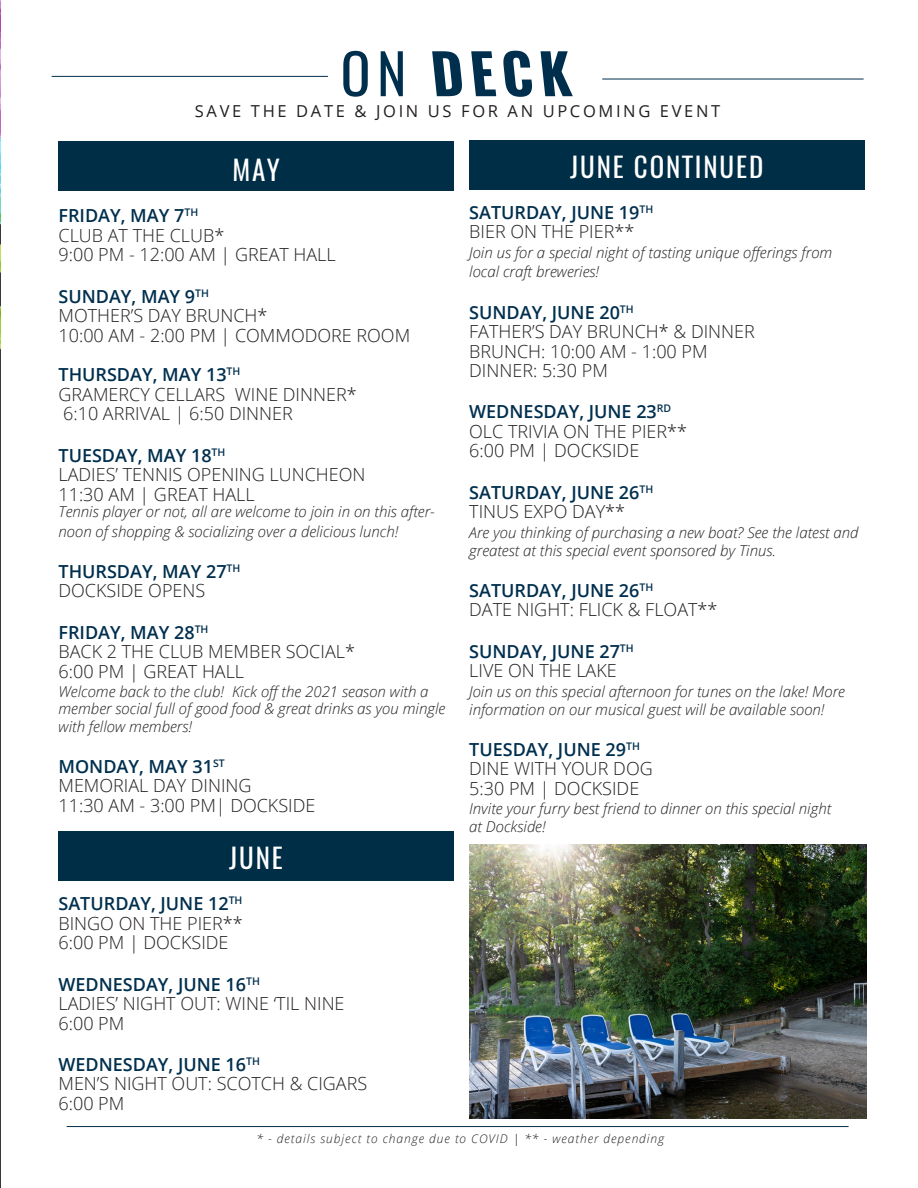
<style>
.page{position:relative;width:918px;height:1188px;background:#fff}
.page>*{position:absolute;margin:0;border:0;box-sizing:border-box;transform-origin:0 0}
.t1{font:700 55.5px "Oswald";color:#002f4e}
.t2{font:27px "Oswald";letter-spacing:.07em;color:#fff}
.t3{font:300 18px/19.5px "Open Sans";color:#231f20}
.t4{font:600 18px/19.5px "Open Sans";color:#002f4e}
.t5{font:16.5px "Open Sans";letter-spacing:.16em;color:#231f20}
.t6{font:italic 300 15px/18px "Open Sans";color:#231f20}
.t7{font:italic 300 12px "Open Sans";letter-spacing:.08em;color:#231f20}
.s1{font-weight:400;font-style:italic}
.s2{font-weight:600;color:#002f4e}
.s3{font-weight:300;color:#231f20}
</style>
<div class="page">
<hr style="left:52px;top:76px;width:276px;height:1px;background:#002f4e">
<hr style="left:602px;top:79px;width:262px;height:1px;background:#002f4e">
<div style="left:58px;top:141px;width:396px;height:49px;background:#002e46"></div>
<div style="left:58px;top:832px;width:396px;height:49px;background:#002e46"></div>
<div style="left:469px;top:140px;width:395px;height:50px;background:#002e46"></div>
<hr style="left:67px;top:1126px;width:782px;height:1px;background:#002e46">
<img style="left:469px;top:845px;width:397px;height:274px">
<hr style="left:0;top:0;width:1px;height:1188px;background:#383839">
<img style="left:0;top:0;width:1px;height:350px">
<p class="t1" style="left:342px;top:35px;width:241px"><span class="s1">ON</span> DECK</p>
<p class="t5" style="left:195px;top:99px;width:527px">SAVE THE DATE &amp; JOIN US FOR AN UPCOMING EVENT</p>
<p class="t2" style="left:232px;top:151px;width:49px">MAY</p>
<p class="t3" style="left:58px;top:206px;width:279px"><span class="s2">FRIDAY, MAY 7</span><sup>TH<br></sup>CLUB AT THE CLUB*<br>9:00 PM - 12:00 AM | GREAT HALL</p>
<p class="t3" style="left:58px;top:286px;width:353px"><span class="s2">SUNDAY, MAY 9</span><sup>TH<br></sup>MOTHER’S DAY BRUNCH*<br>10:00 AM - 2:00 PM | COMMODORE ROOM</p>
<p class="t3" style="left:58px;top:365px;width:300px"><span class="s2">THURSDAY, MAY 13</span><sup>TH<br></sup>GRAMERCY CELLARS WINE DINNER*<br>6:10 ARRIVAL | 6:50 DINNER</p>
<p class="t3" style="left:58px;top:445px;width:309px"><span class="s2">TUESDAY, MAY 18</span><sup>TH<br></sup>LADIES’ TENNIS OPENING LUNCHEON<br>11:30 AM | GREAT HALL</p>
<p class="t6" style="left:58px;top:501px;width:378px;line-height:19.5px">Tennis player or not, all are welcome to join in on this after&shy;noon of shopping &amp; socializing over a delicious lunch!</p>
<p class="t4" style="left:58px;top:561px;width:183px">THURSDAY, MAY 27<sup>TH<br></sup><span class="s3">DOCKSIDE OPENS</span></p>
<p class="t3" style="left:58px;top:622px;width:298px"><span class="s2">FRIDAY, MAY 28</span><sup>TH<br></sup>BACK 2 THE CLUB MEMBER SOCIAL*<br>6:00 PM | GREAT HALL</p>
<p class="t6" style="left:58px;top:683px;width:388px;line-height:16.5px">Welcome back to the club! Kick off the 2021 season with a member social full of good food &amp; great drinks as you mingle</p>
<p class="t6" style="left:58px;top:717px;width:135px">with fellow members!</p>
<p class="t3" style="left:58px;top:756px;width:258px"><span class="s2">MONDAY, MAY 31</span><sup>ST<br></sup>MEMORIAL DAY DINING<br>11:30 AM - 3:00 PM| DOCKSIDE</p>
<p class="t2" style="left:229px;top:839px;width:55px">JUNE</p>
<p class="t3" style="left:58px;top:894px;width:186px;text-align:justify"><span class="s2">SATURDAY, JUNE 12</span><sup>TH </sup>BINGO ON THE PIER** 6:00 PM | DOCKSIDE</p>
<p class="t3" style="left:58px;top:974px;width:288px"><span class="s2">WEDNESDAY, JUNE 16</span><sup>TH<br></sup>LADIES’ NIGHT OUT: WINE ‘TIL NINE<br>6:00 PM</p>
<p class="t3" style="left:58px;top:1054px;width:310px"><span class="s2">WEDNESDAY, JUNE 16</span><sup>TH<br></sup>MEN’S NIGHT OUT: SCOTCH &amp; CIGARS<br>6:00 PM</p>
<p class="t2" style="left:570px;top:148px;width:195px">JUNE CONTINUED</p>
<p class="t4" style="left:469px;top:202px;width:186px">SATURDAY, JUNE 19<sup>TH<br></sup><span class="s3">BIER ON THE PIER**</span></p>
<p class="t6" style="left:469px;top:242px;width:365px;line-height:19.5px">Join us for a special night of tasting unique offerings from local craft breweries!</p>
<p class="t3" style="left:469px;top:302px;width:287px"><span class="s2">SUNDAY, JUNE 20</span><sup>TH<br></sup>FATHER’S DAY BRUNCH* &amp; DINNER<br>BRUNCH: 10:00 AM - 1:00 PM<br>DINNER: 5:30 PM</p>
<p class="t3" style="left:469px;top:402px;width:219px"><span class="s2">WEDNESDAY, JUNE 23</span><sup>RD<br></sup>OLC TRIVIA ON THE PIER**<br>6:00 PM | DOCKSIDE</p>
<p class="t4" style="left:469px;top:482px;width:186px">SATURDAY, JUNE 26<sup>TH<br></sup><span class="s3">TINUS EXPO DAY**</span></p>
<p class="t6" style="left:469px;top:523px;width:391px">Are you thinking of purchasing a new boat? See the latest and greatest at this special event sponsored by Tinus.</p>
<p class="t3" style="left:469px;top:580px;width:250px"><span class="s2">SATURDAY, JUNE 26</span><sup>TH<br></sup>DATE NIGHT: FLICK &amp; FLOAT**</p>
<p class="t4" style="left:469px;top:641px;width:166px">SUNDAY, JUNE 27<sup>TH<br></sup><span class="s3">LIVE ON THE LAKE</span></p>
<p class="t6" style="left:469px;top:682px;width:377px">Join us on this special afternoon for tunes on the lake! More information on our musical guest will be available soon!</p>
<p class="t3" style="left:469px;top:739px;width:185px"><span class="s2">TUESDAY, JUNE 29</span><sup>TH<br></sup>DINE WITH YOUR DOG<br>5:30 PM | DOCKSIDE</p>
<p class="t6" style="left:469px;top:800px;width:364px">Invite your furry best friend to dinner on this special night at Dockside!</p>
<p class="t7" style="left:256px;top:1131px;width:409px">* - details subject to change due to COVID | ** - weather depending</p>
</div>
